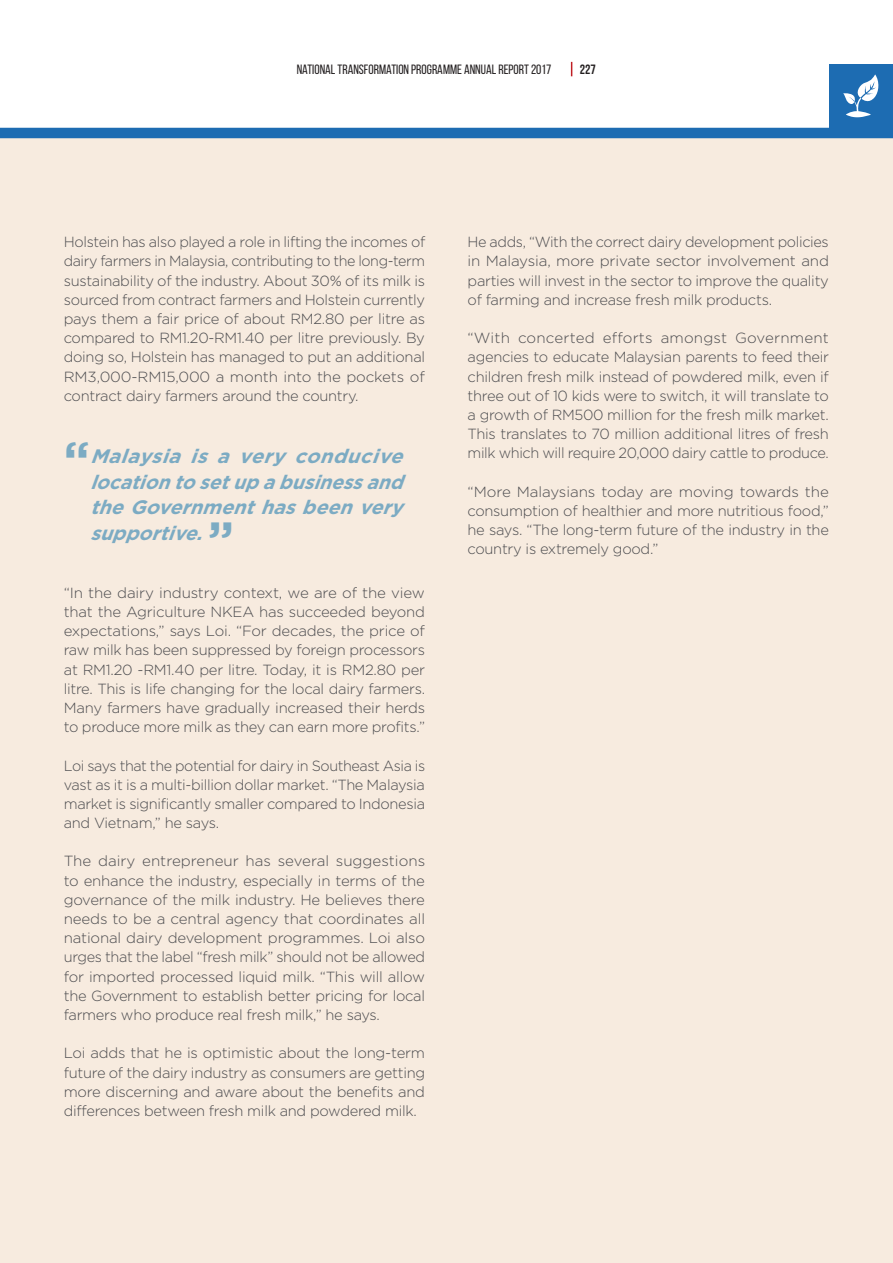
<style>
.page{position:relative;width:893px;height:1263px;background:#fff}
.page>*{position:absolute;margin:0;border:0;box-sizing:border-box;transform-origin:0 0}
.t1{font:700 48px "Gotham";color:#7cabc3}
.t2{font:italic 700 19.5px/25.5px "Gotham";color:#7cabc3;text-align:justify}
.t3{font:300 14.7px/19.2px "Gotham";letter-spacing:-.02em;color:#4c4c4f;text-align:justify}
.t4{font:13.5px "Bebas Neue";color:#231f20}
.t5{font:700 13.5px "Bebas Neue";color:#231f20}
</style>
<div class="page">
<svg style="left:571px;top:62px;width:1px;height:14px"></svg>
<div style="left:0;top:133px;width:893px;height:1130px;background:#f7ebdf"></div>
<div style="left:829px;top:64px;width:64px;height:64px;background:#1d6cb2"></div>
<svg style="left:843px;top:74px;width:36px;height:43px"></svg>
<div style="left:0;top:128px;width:893px;height:10px;background:#1d6cb2"></div>
<p class="t4" style="left:297px;top:62px;width:256px">NATIONAL TRANSFORMATION PROGRAMME ANNUAL REPORT 2017</p>
<p class="t5" style="left:580px;top:62px;width:18px">227</p>
<p class="t3" style="left:64px;top:233px;width:363px">Holstein has also played a role in lifting the incomes of dairy farmers in Malaysia, contributing to the long-term sustainability of the industry. About 30% of its milk is sourced from contract farmers and Holstein currently pays them a fair price of about RM2.80 per litre as compared to RM1.20-RM1.40 per litre previously. By doing so, Holstein has managed to put an additional RM3,000-RM15,000 a month into the pockets of contract dairy farmers around the country.</p>
<p class="t3" style="left:468px;top:233px;width:363px">He adds, “With the correct dairy development policies in Malaysia, more private sector involvement and parties will invest in the sector to improve the quality of farming and increase fresh milk products.</p>
<p class="t3" style="left:468px;top:329px;width:363px">“With concerted efforts amongst Government agencies to educate Malaysian parents to feed their children fresh milk instead of powdered milk, even if three out of 10 kids were to switch, it will translate to a growth of RM500 million for the fresh milk market.<br>This translates to 70 million additional litres of fresh milk which will require 20,000 dairy cattle to produce.</p>
<p class="t3" style="left:468px;top:483px;width:363px">“More Malaysians today are moving towards the consumption of healthier and more nutritious food,” he says. “The long-term future of the industry in the country is extremely good.”</p>
<h1 class="t1" style="left:64px;top:441px;width:27px">“</h1>
<h2 class="t2" style="left:90px;top:445px;width:320px">Malaysia is a very conducive location to setup abusinessand the Governmenthasbeen very supportive.</h2>
<h1 class="t1" style="left:208px;top:521px;width:27px">”</h1>
<p class="t3" style="left:64px;top:584px;width:363px">“In the dairy industry context, we are of the view that the Agriculture NKEA has succeeded beyond expectations,” says Loi. “For decades, the price of raw milk has been suppressed by foreign processors at RM1.20 -RM1.40 per litre. Today, it is RM2.80 per litre. This is life changing for the local dairy farmers.<br>Many farmers have gradually increased their herds to produce more milk as they can earn more profits.”</p>
<p class="t3" style="left:64px;top:757px;width:363px">Loi says that the potential for dairy in Southeast Asia is vast as it is a multi-billion dollar market. “The Malaysia market is significantly smaller compared to Indonesia and Vietnam,” he says.</p>
<p class="t3" style="left:64px;top:853px;width:363px">The dairy entrepreneur has several suggestions to enhance the industry, especially in terms of the governance of the milk industry. He believes there needs to be a central agency that coordinates all national dairy development programmes. Loi also urges that the label “fresh milk” should not be allowed for imported processed liquid milk. “This will allow the Government to establish better pricing for local farmers who produce real fresh milk,” he says.</p>
<p class="t3" style="left:64px;top:1045px;width:363px">Loi adds that he is optimistic about the long-term future of the dairy industry as consumers are getting more discerning and aware about the benefits and differences between fresh milk and powdered milk.</p>
</div>
